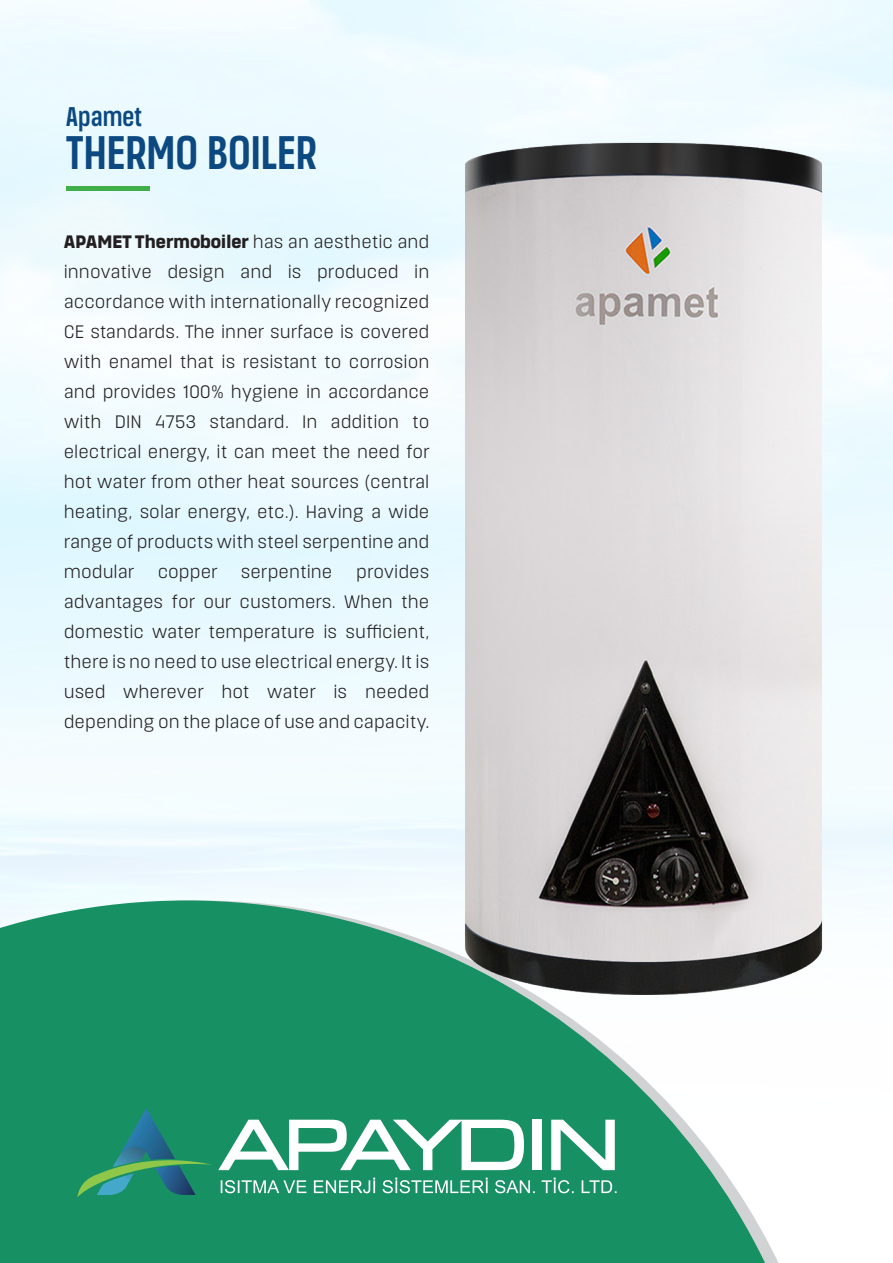
<style>
.page{position:relative;width:893px;height:1263px;background:#fff}
.page>*{position:absolute;margin:0;border:0;box-sizing:border-box;transform-origin:0 0}
.t1{font:500 46.95px "Masif Cn";color:#0c4981}
.t2{font:500 27px "Masif Cn";color:#0c4981}
.t3{font:18px "Masif";color:#231f20}
.t4{font:900 18px "Masif";color:#231f20}
.s1{font-weight:400}
</style>
<div class="page">
<img style="left:0;top:0;width:893px;height:900px">
<svg style="left:0;top:900px;width:779px;height:363px;background:#27986e"></svg>
<hr style="left:66px;top:186px;width:84px;height:4px;background:#40ae49">
<img style="left:455px;top:81px;width:408px;height:1067px">
<svg style="left:218px;top:1120px;width:306px;height:50px"></svg>
<div style="left:532px;top:1120px;width:10px;height:50px;background:#fff"></div>
<svg style="left:551px;top:1120px;width:64px;height:50px"></svg>
<svg style="left:77px;top:1108px;width:135px;height:89px;background:#248d6e"></svg>
<svg style="left:221px;top:1177px;width:396px;height:16px;background:#4eab89"></svg>
<p class="t2" style="left:66px;top:101px;width:78px">Apamet</p>
<p class="t1" style="left:66px;top:125px;width:253px">THERMO BOILER</p>
<p class="t4" style="left:64px;top:231px;width:367px">APAMET Thermoboiler <span class="s1">has an aesthetic and</span></p>
<p class="t3" style="left:64px;top:261px;width:367px">innovative design and is produced in</p>
<p class="t3" style="left:64px;top:291px;width:367px">accordance with internationally recognized</p>
<p class="t3" style="left:64px;top:321px;width:367px">CE standards. The inner surface is covered</p>
<p class="t3" style="left:64px;top:351px;width:367px">with enamel that is resistant to corrosion</p>
<p class="t3" style="left:64px;top:381px;width:367px">and provides 100% hygiene in accordance</p>
<p class="t3" style="left:64px;top:411px;width:367px">with DIN 4753 standard. In addition to</p>
<p class="t3" style="left:64px;top:441px;width:368px">electrical energy, it can meet the need for</p>
<p class="t3" style="left:64px;top:471px;width:367px">hot water from other heat sources (central</p>
<p class="t3" style="left:64px;top:501px;width:367px">heating, solar energy, etc.). Having a wide</p>
<p class="t3" style="left:64px;top:531px;width:367px">range of products with steel serpentine and</p>
<p class="t3" style="left:64px;top:561px;width:72px">modular</p>
<p class="t3" style="left:158px;top:561px;width:62px">copper</p>
<p class="t3" style="left:241px;top:561px;width:93px">serpentine</p>
<p class="t3" style="left:356px;top:561px;width:75px">provides</p>
<p class="t3" style="left:64px;top:591px;width:367px">advantages for our customers. When the</p>
<p class="t3" style="left:64px;top:621px;width:368px">domestic water temperature is sufficient,</p>
<p class="t3" style="left:64px;top:651px;width:367px">there is no need to use electrical energy. It is</p>
<p class="t3" style="left:64px;top:681px;width:367px">used wherever hot water is needed</p>
<p class="t3" style="left:64px;top:711px;width:368px">depending on the place of use and capacity.</p>
</div>
